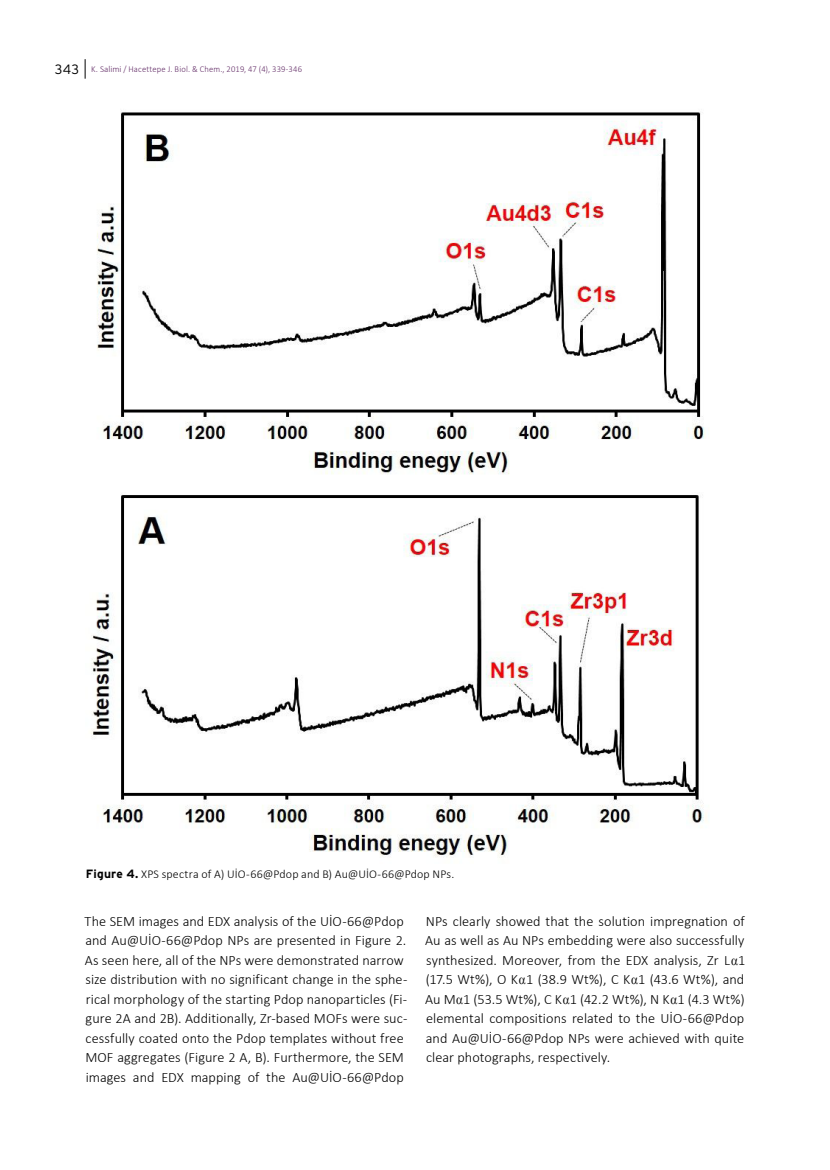
<style>
.page{position:relative;width:830px;height:1170px;background:#fff}
.page>*{position:absolute;margin:0;border:0;box-sizing:border-box;transform-origin:0 0}
.t1{font:300 14.25px/19.5px "Calibri";letter-spacing:.005em;color:#000}
.t2{font:300 12px "Calibri";letter-spacing:.01em;color:#000}
.t3{font:300 9px "Calibri";letter-spacing:.02em;color:#642e68}
.s1{font-family:"Interstate";font-size:13.5px;color:#000}
.s2{font-family:"Interstate";font-weight:700}
</style>
<div class="page">
<svg style="left:85px;top:59px;width:1px;height:20px"></svg>
<img style="left:91px;top:112px;width:616px;height:746px">
<p class="t3" style="left:55px;top:63px;width:249px"><span class="s1">343</span> K. Salimi / Hacettepe J. Biol. &amp; Chem., 2019, 47 (4), 339-346</p>
<p class="t2" style="left:86px;top:866px;width:370px"><span class="s2">Figure 4.</span> XPS spectra of A) UİO-66@Pdop and B) Au@UİO-66@Pdop NPs.</p>
<p class="t1" style="left:85px;top:911px;width:324px">The SEM images and EDX analysis of the UİO-66@Pdop and Au@UİO-66@Pdop NPs are presented in Figure 2.<br>As seen here, all of the NPs were demonstrated narrow size distribution with no significant change in the sphe&shy;rical morphology of the starting Pdop nanoparticles (Fi&shy;gure 2A and 2B). Additionally, Zr-based MOFs were suc&shy;cessfully coated onto the Pdop templates without free MOF aggregates (Figure 2 A, B). Furthermore, the SEM images and EDX mapping of the Au@UİO-66@Pdop</p>
<p class="t1" style="left:425px;top:911px;width:321px;text-align:justify">NPs clearly showed that the solution impregnation of Au as well as Au NPs embedding were also successfully synthesized. Moreover, from the EDX analysis, Zr L 1 (17.5 Wt%), O K 1 (38.9 Wt%), C K 1 (43.6 Wt%), and Au M 1 (53.5 Wt%), C K 1 (42.2 Wt%), N K 1 (4.3 Wt%) elemental compositions related to the UİO-66@Pdop and Au@UİO-66@Pdop NPs were achieved with quite clear photographs, respectively.</p>
</div>
